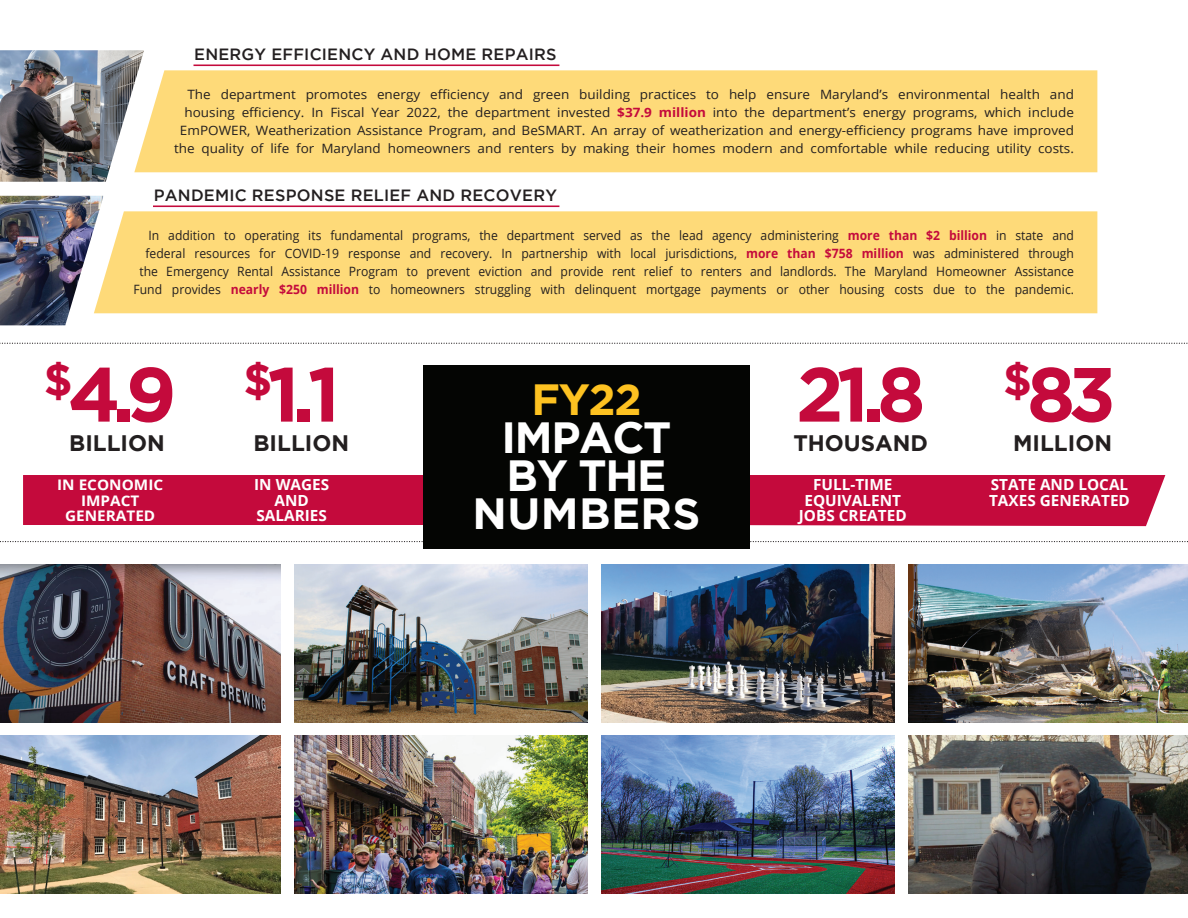
<style>
.page{position:relative;width:1188px;height:918px;background:#fff}
.page>*{position:absolute;margin:0;border:0;box-sizing:border-box;transform-origin:0 0}
.t1{font:700 76.65px "Gotham";color:#c40a3c}
.t2{font:700 43.65px/37.7px "Gotham";letter-spacing:-.03em;color:#fff;text-align:center}
.t3{font:700 43.65px "Gotham";color:#fec221}
.t4{font:700 22.35px "Gotham";color:#231f20}
.t5{font:500 16.35px "Gotham";letter-spacing:.015em;color:#231f20}
.t6{font:700 15.3px/15.3px "Open Sans";color:#fff;text-align:center}
.t7{font:700 14.55px/15.3px "Open Sans";color:#fff;text-align:center;scale:1.05 1}
.t8{font:12.9px/18px "Open Sans";color:#231f20;text-align:right;scale:.95 1}
.t9{font:12.9px/18px "Open Sans";color:#231f20;text-align:right;scale:1.05 1}
.s1{font-weight:700;color:#c40a3c}
</style>
<div class="page">
<div style="left:23px;top:475px;width:400px;height:50px;background:#c40a3c"></div>
<svg style="left:0;top:541px;width:1188px;height:1px"></svg>
<svg style="left:0;top:343px;width:1188px;height:1px"></svg>
<div style="left:750px;top:475px;width:415px;height:51px;background:#c40a3c"></div>
<div style="left:423px;top:366px;width:327px;height:183px;background:#040503"></div>
<img style="left:0;top:565px;width:281px;height:157px">
<img style="left:294px;top:565px;width:294px;height:157px">
<img style="left:601px;top:565px;width:294px;height:157px">
<img style="left:908px;top:565px;width:280px;height:157px">
<img style="left:0;top:736px;width:281px;height:157px">
<img style="left:294px;top:736px;width:294px;height:157px">
<img style="left:601px;top:736px;width:294px;height:157px">
<img style="left:908px;top:736px;width:280px;height:157px">
<div style="left:144px;top:70px;width:953px;height:102px;background:#feda79"></div>
<hr style="left:194px;top:64px;width:365px;height:2px;background:#c40a3c">
<div style="left:104px;top:211px;width:993px;height:102px;background:#feda79"></div>
<hr style="left:153px;top:205px;width:406px;height:2px;background:#c40a3c">
<img style="left:0;top:50px;width:144px;height:132px">
<img style="left:0;top:196px;width:104px;height:129px">
<p class="t5" style="left:194px;top:44px;width:364px">ENERGY EFFICIENCY AND HOME REPAIRS</p>
<p class="t9" style="left:174px;top:85px;width:859px">The department promotes energy efficiency and green building practices to help ensure Maryland’s environmental health and housing efficiency. In Fiscal Year 2022, the department invested <span class="s1">$37.9 million</span> into the department’s energy programs, which include EmPOWER, Weatherization Assistance Program, and BeSMART. An array of weatherization and energy-efficiency programs have improved the quality of life for Maryland homeowners and renters by making their homes modern and comfortable while reducing utility costs.</p>
<p class="t5" style="left:154px;top:185px;width:405px">PANDEMIC RESPONSE RELIEF AND RECOVERY</p>
<p class="t8" style="left:133px;top:226px;width:992px">In addition to operating its fundamental programs, the department served as the lead agency administering <span class="s1">more than $2 billion</span> in state and federal resources for COVID-19 response and recovery. In partnership with local jurisdictions, <span class="s1">more than $758 million</span> was administered through the Emergency Rental Assistance Program to prevent eviction and provide rent relief to renters and landlords. The Maryland Homeowner Assistance Fund provides <span class="s1">nearly $250 million</span> to homeowners struggling with delinquent mortgage payments or other housing costs due to the pandemic.</p>
<h1 class="t1" style="left:44px;top:350px;width:134px"><sup>$</sup>4.9</h1>
<h3 class="t4" style="left:69px;top:430px;width:97px">BILLION</h3>
<p class="t7" style="left:57px;top:477px;width:102px">IN ECONOMIC<br>IMPACT<br>GENERATED</p>
<h1 class="t1" style="left:243px;top:350px;width:98px"><sup>$</sup>1.1</h1>
<h3 class="t4" style="left:253px;top:430px;width:97px">BILLION</h3>
<p class="t6" style="left:254px;top:477px;width:77px">IN WAGES<br>AND<br>SALARIES</p>
<h2 class="t3" style="left:531px;top:375px;width:112px">FY22</h2>
<h2 class="t2" style="left:473px;top:418px;width:230px">IMPACT<br>BY THE<br>NUMBERS</h2>
<h1 class="t1" style="left:1003px;top:350px;width:114px"><sup>$</sup>83</h1>
<h3 class="t4" style="left:1013px;top:430px;width:100px">MILLION</h3>
<h1 class="t1" style="left:796px;top:350px;width:131px">21.8</h1>
<h3 class="t4" style="left:793px;top:430px;width:136px">THOUSAND</h3>
<p class="t6" style="left:799px;top:477px;width:109px">FULL-TIME<br>EQUIVALENT<br>JOBS CREATED</p>
<p class="t6" style="left:989px;top:477px;width:142px;text-align:left">STATE AND LOCAL<br>TAXES GENERATED</p>
</div>
